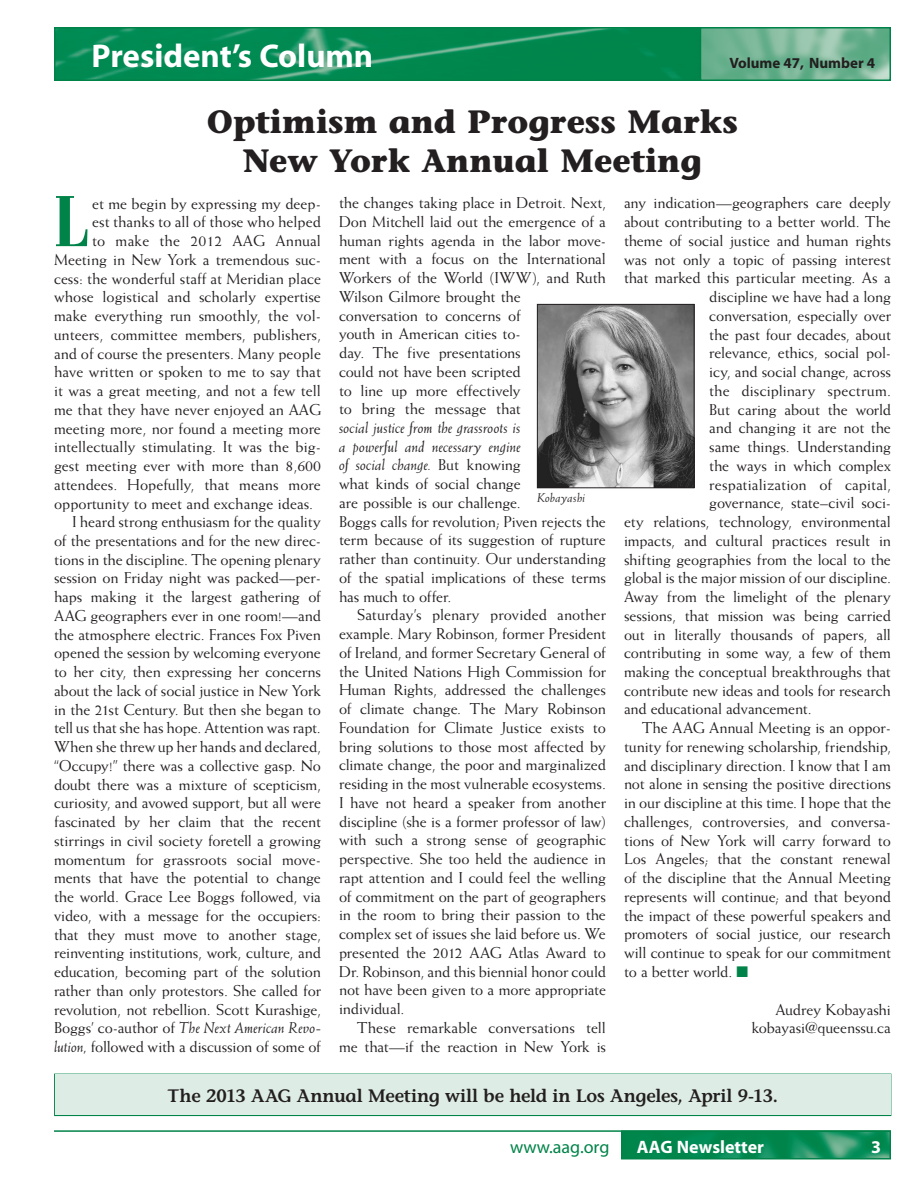
<style>
.page{position:relative;width:918px;height:1188px;background:#fff}
.page>*{position:absolute;margin:0;border:0;box-sizing:border-box;transform-origin:0 0}
.t1{font:700 condensed 77.25px "Bodoni";color:#008348}
.t2{font:700 33px "Myriad";color:#fff}
.t3{font:700 32.25px/39px "Stone Informal";color:#231f20;text-align:center}
.t4{font:600 18px "Stone Informal";letter-spacing:-.01em;color:#231f20}
.t5{font:700 18px "Myriad";color:#fff}
.t6{font:18px "Myriad";color:#008348}
.t7{font:15.75px/18.8px "Weiss";letter-spacing:-.005em;color:#231f20;text-align:justify}
.t8{font:700 15px "Myriad";color:#231f20}
.t9{font:italic 12.75px "Weiss";letter-spacing:.01em;color:#231f20}
.s1{font-style:italic}
.s2{color:#008348}
</style>
<div class="page">
<img style="left:624px;top:1133px;width:264px;height:23px">
<div style="left:621px;top:1130px;width:270px;height:29px;border:2px solid #008348"></div>
<hr style="left:54px;top:1130px;width:837px;height:2px;background:#008348">
<img style="left:57px;top:30px;width:643px;height:48px">
<div style="left:54px;top:27px;width:837px;height:54px;border:2px solid #008348"></div>
<svg style="left:703px;top:30px;width:185px;height:48px;background:#73b494"></svg>
<div style="left:700px;top:27px;width:191px;height:54px;border:2px solid #008348"></div>
<div style="left:54px;top:1074px;width:837px;height:42px;border:2px solid #008348"></div>
<div style="left:55px;top:1074px;width:836px;height:41px;background:#ddece4"></div>
<img style="left:539px;top:306px;width:153px;height:180px">
<div style="left:537px;top:304px;width:157px;height:184px;border:1px solid #231f20"></div>
<h1 class="t2" style="left:91px;top:39px;width:283px">President’s Column</h1>
<p class="t8" style="left:729px;top:56px;width:147px">Volume 47, Number 4</p>
<h1 class="t3" style="left:207px;top:102px;width:533px">Optimism and Progress Marks<br>New York Annual Meeting</h1>
<p class="t1" style="left:54px;top:179px;width:36px">L</p>
<p class="t7" style="left:92px;top:194px;width:230px">et me begin by expressing my deep-</p>
<p class="t7" style="left:92px;top:212px;width:230px">est thanks to all of those who helped</p>
<p class="t7" style="left:92px;top:231px;width:230px">to make the 2012 AAG Annual</p>
<p class="t7" style="left:54px;top:250px;width:269px">Meeting in New York a tremendous suc-</p>
<p class="t7" style="left:54px;top:269px;width:269px">cess: the wonderful staff at Meridian place</p>
<p class="t7" style="left:54px;top:287px;width:268px">whose logistical and scholarly expertise</p>
<p class="t7" style="left:54px;top:306px;width:269px">make everything run smoothly, the vol-</p>
<p class="t7" style="left:54px;top:325px;width:269px">unteers, committee members, publishers,</p>
<p class="t7" style="left:54px;top:344px;width:269px">and of course the presenters. Many people</p>
<p class="t7" style="left:54px;top:362px;width:268px">have written or spoken to me to say that</p>
<p class="t7" style="left:54px;top:381px;width:268px">it was a great meeting, and not a few tell</p>
<p class="t7" style="left:54px;top:400px;width:269px">me that they have never enjoyed an AAG</p>
<p class="t7" style="left:54px;top:419px;width:268px">meeting more, nor found a meeting more</p>
<p class="t7" style="left:54px;top:437px;width:269px">intellectually stimulating. It was the big-</p>
<p class="t7" style="left:54px;top:456px;width:269px">gest meeting ever with more than 8,600</p>
<p class="t7" style="left:54px;top:475px;width:268px">attendees. Hopefully, that means more</p>
<p class="t7" style="left:54px;top:494px;width:261px">opportunity to meet and exchange ideas.</p>
<p class="t7" style="left:54px;top:512px;width:269px;text-indent:18px">I heard strong enthusiasm for the quality of the presentations and for the new direc&shy;tions in the discipline. The opening plenary session on Friday night was packed—per&shy;haps making it the largest gathering of AAG geographers ever in one room!—and the atmosphere electric. Frances Fox Piven opened the session by welcoming everyone to her city, then expressing her concerns about the lack of social justice in New York in the 21st Century. But then she began to tell us that she has hope. Attention was rapt.<br>When she threw up her hands and declared, “Occupy!” there was a collective gasp. No doubt there was a mixture of scepticism, curiosity, and avowed support, but all were fascinated by her claim that the recent stirrings in civil society foretell a growing momentum for grassroots social move&shy;ments that have the potential to change the world. Grace Lee Boggs followed, via video, with a message for the occupiers: that they must move to another stage, reinventing institutions, work, culture, and education, becoming part of the solution rather than only protestors. She called for revolution, not rebellion. Scott Kurashige, Boggs’ co-author of <span class="s1">The Next American Revo&shy;lution,</span> followed with a discussion of some of</p>
<p class="t7" style="left:339px;top:193px;width:269px;text-align:left">the changes taking place in Detroit. Next,<br>Don Mitchell laid out the emergence of a human rights agenda in the labor move&shy;ment with a focus on the International<br>Workers of the World (IWW), and Ruth<br>Wilson Gilmore brought the<br>conversation to concerns of<br>youth in American cities to-<br>day. The five presentations<br>could not have been scripted<br>to line up more effectively<br>to bring the message that</p>
<p class="t7" style="left:339px;top:418px;width:268px;text-align:left"><span class="s1">social justice from the grassroots is<br>a powerful and necessary engine<br>of social change.</span> But knowing<br>what kinds of social change<br>are possible is our challenge.<br>Boggs calls for revolution; Piven rejects the term because of its suggestion of rupture rather than continuity. Our understanding of the spatial implications of these terms has much to offer.</p>
<p class="t7" style="left:339px;top:605px;width:269px;text-indent:18px">Saturday’s plenary provided another example. Mary Robinson, former President of Ireland, and former Secretary General of the United Nations High Commission for Human Rights, addressed the challenges of climate change. The Mary Robinson Foundation for Climate Justice exists to bring solutions to those most affected by climate change, the poor and marginalized residing in the most vulnerable ecosystems.<br>I have not heard a speaker from another discipline (she is a former professor of law) with such a strong sense of geographic perspective. She too held the audience in rapt attention and I could feel the welling of commitment on the part of geographers in the room to bring their passion to the complex set of issues she laid before us. We presented the 2012 AAG Atlas Award to Dr. Robinson, and this biennial honor could not have been given to a more appropriate individual.</p>
<p class="t7" style="left:339px;top:1018px;width:269px;text-align:right">These remarkable conversations tell me that—if the reaction in New York is</p>
<p class="t9" style="left:537px;top:490px;width:50px">Kobayashi</p>
<p class="t7" style="left:624px;top:193px;width:269px;text-align:right">any indication—geographers care deeply about contributing to a better world. The theme of social justice and human rights was not only a topic of passing interest that marked this particular meeting. As a discipline we have had a long conversation, especially over<br>the past four decades, about<br>relevance, ethics, social pol-<br>icy, and social change, across<br>the disciplinary spectrum.<br>But caring about the world<br>and changing it are not the<br>same things. Understanding<br>the ways in which complex respatialization of capital,</p>
<p class="t7" style="left:624px;top:493px;width:269px;text-indent:85px">governance, state–civil soci&shy;ety relations, technology, environmental impacts, and cultural practices result in shifting geographies from the local to the global is the major mission of our discipline.<br>Away from the limelight of the plenary sessions, that mission was being carried out in literally thousands of papers, all contributing in some way, a few of them making the conceptual breakthroughs that contribute new ideas and tools for research and educational advancement.</p>
<p class="t7" style="left:624px;top:718px;width:269px;text-indent:18px">The AAG Annual Meeting is an oppor&shy;tunity for renewing scholarship, friendship, and disciplinary direction. I know that I am not alone in sensing the positive directions in our discipline at this time. I hope that the challenges, controversies, and conversa&shy;tions of New York will carry forward to Los Angeles; that the constant renewal of the discipline that the Annual Meeting represents will continue; and that beyond the impact of these powerful speakers and promoters of social justice, our research will continue to speak for our commitment to a better world. <span class="s2">■</span></p>
<p class="t7" style="left:752px;top:1000px;width:141px;text-align:right">Audrey Kobayashi kobayasi@queenssu.ca</p>
<p class="t4" style="left:168px;top:1085px;width:612px">The 2013 AAG Annual Meeting will be held in Los Angeles, April 9-13.</p>
<p class="t6" style="left:510px;top:1138px;width:101px">www.aag.org</p>
<p class="t5" style="left:637px;top:1137px;width:129px">AAG Newsletter</p>
<p class="t5" style="left:871px;top:1137px;width:11px">3</p>
</div>
